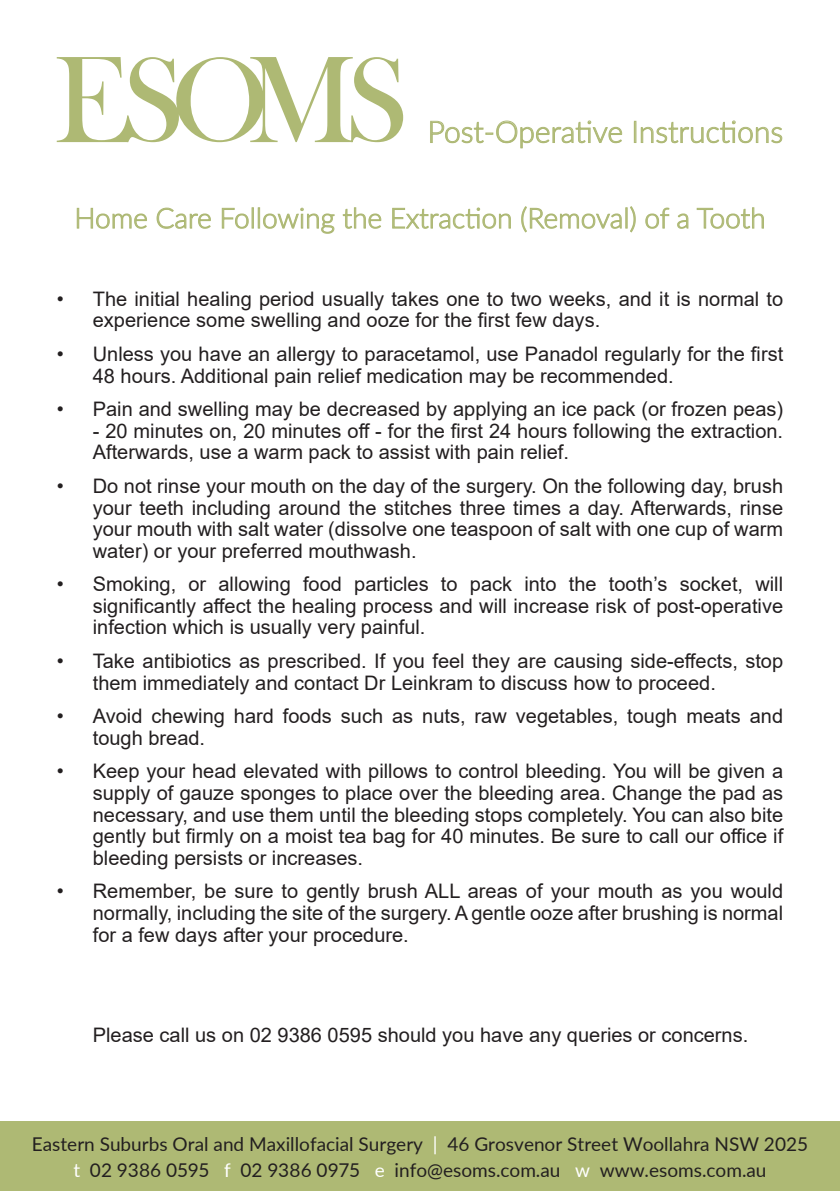
<style>
.page{position:relative;width:840px;height:1191px;background:#fff}
.page>*{position:absolute;margin:0;border:0;box-sizing:border-box;transform-origin:0 0}
.t1{font:300 30px "Lato";color:#aeb974}
.Subtitle{font:300 28px "Lato";color:#aeb974}
.t2{font:20px/21.6px "Arial";color:#231f20}
.t3{font:19px "Lato";color:#231f20}
.s1{color:#fff}
</style>
<div class="page">
<svg style="left:57px;top:57px;width:346px;height:85px"></svg>
<svg style="left:430px;top:120px;width:191px;height:29px"></svg>
<svg style="left:634px;top:120px;width:147px;height:24px"></svg>
<svg style="left:77px;top:207px;width:70px;height:22px"></svg>
<svg style="left:157px;top:208px;width:54px;height:21px"></svg>
<svg style="left:222px;top:207px;width:31px;height:22px"></svg>
<div style="left:258px;top:207px;width:2px;height:21px;border:1px solid #adb875"></div>
<svg style="left:263px;top:208px;width:71px;height:26px"></svg>
<svg style="left:343px;top:207px;width:38px;height:22px"></svg>
<svg style="left:392px;top:207px;width:118px;height:22px"></svg>
<svg style="left:521px;top:206px;width:100px;height:27px"></svg>
<div style="left:625px;top:207px;width:2px;height:21px;border:1px solid #adb875"></div>
<svg style="left:630px;top:206px;width:5px;height:26px"></svg>
<svg style="left:645px;top:208px;width:23px;height:21px"></svg>
<svg style="left:677px;top:213px;width:11px;height:16px"></svg>
<svg style="left:696px;top:207px;width:67px;height:22px"></svg>
<div style="left:0;top:1121px;width:839px;height:70px;background:#aeb974"></div>
<p class="t1" style="left:427px;top:111px;width:357px">Post-Operative Instructions</p>
<p class="Subtitle" style="left:74px;top:199px;width:692px">Home Care Following the Extraction (Removal) of a Tooth</p>
<p class="t2" style="left:93px;top:288px;width:691px;text-indent:-36px">• The initial healing period usually takes one to two weeks, and it is normal to experience some swelling and ooze for the first few days.</p>
<p class="t2" style="left:93px;top:343px;width:691px;text-indent:-36px">• Unless you have an allergy to paracetamol, use Panadol regularly for the first<br>48 hours. Additional pain relief medication may be recommended.</p>
<p class="t2" style="left:57px;top:398px;width:727px">• Pain and swelling may be decreased by applying an ice pack (or frozen peas)</p>
<p class="t2" style="left:93px;top:420px;width:691px">- 20 minutes on, 20 minutes off - for the first 24 hours following the extraction.<br>Afterwards, use a warm pack to assist with pain relief.</p>
<p class="t2" style="left:93px;top:475px;width:691px;text-align:justify;text-indent:-36px">• Do not rinse your mouth on the day of the surgery. On the following day, brush your teeth including around the stitches three times a day. Afterwards, rinse your mouth with salt water (dissolve one teaspoon of salt with one cup of warm water) or your preferred mouthwash.</p>
<p class="t2" style="left:93px;top:573px;width:691px;text-align:justify;text-indent:-36px">• Smoking, or allowing food particles to pack into the tooth’s socket, will significantly affect the healing process and will increase risk of post-operative infection which is usually very painful.</p>
<p class="t2" style="left:93px;top:650px;width:691px;text-indent:-36px">• Take antibiotics as prescribed. If you feel they are causing side-effects, stop them immediately and contact Dr Leinkram to discuss how to proceed.</p>
<p class="t2" style="left:93px;top:705px;width:691px;text-indent:-36px">• Avoid chewing hard foods such as nuts, raw vegetables, tough meats and tough bread.</p>
<p class="t2" style="left:93px;top:760px;width:691px;text-align:justify;text-indent:-36px">• Keep your head elevated with pillows to control bleeding. You will be given a supply of gauze sponges to place over the bleeding area. Change the pad as necessary, and use them until the bleeding stops completely. You can also bite gently but firmly on a moist tea bag for 40 minutes. Be sure to call our office if bleeding persists or increases.</p>
<p class="t2" style="left:93px;top:880px;width:691px;text-align:justify;text-indent:-36px">• Remember, be sure to gently brush ALL areas of your mouth as you would normally, including the site of the surgery. A gentle ooze after brushing is normal for a few days after your procedure.</p>
<p class="t2" style="left:93px;top:1024px;width:656px">Please call us on 02 9386 0595 should you have any queries or concerns.</p>
<p class="t3" style="left:32px;top:1130px;width:777px">Eastern Suburbs Oral and Maxillofacial Surgery <span class="s1">|</span> 46 Grosvenor Street Woollahra NSW 2025</p>
<p class="t3" style="left:73px;top:1156px;width:694px"><span class="s1">t</span> 02 9386 0595 <span class="s1">f</span> 02 9386 0975 <span class="s1">e</span> info@esoms.com.au <span class="s1">w</span> www.esoms.com.au</p>
</div>
